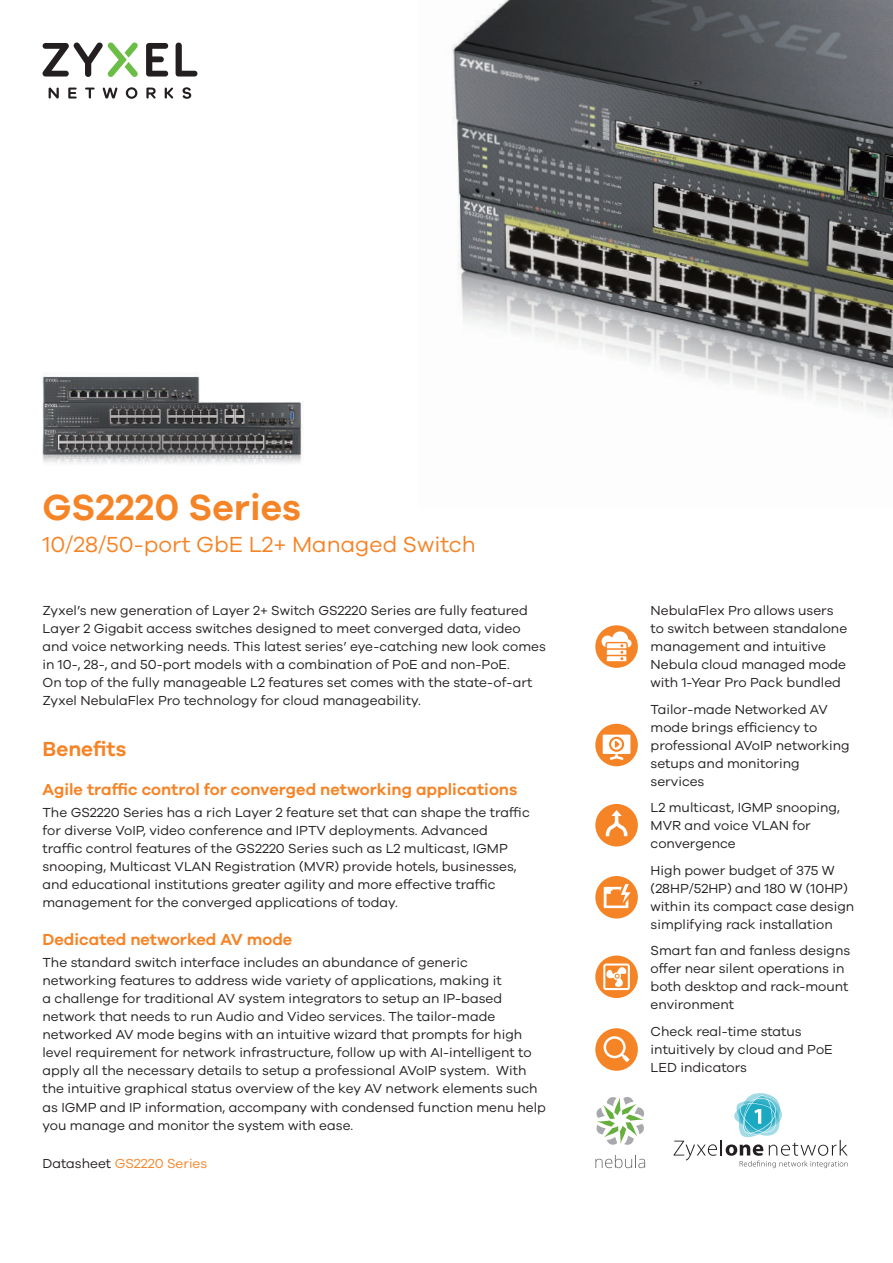
<style>
.page{position:relative;width:893px;height:1263px;background:#fff}
.page>*{position:absolute;margin:0;border:0;box-sizing:border-box;transform-origin:0 0}
.t1{font:600 37.5px "Galano Grotesque";color:#f58427}
.t2{font:22.5px "Galano Grotesque";color:#f58427}
.t3{font:600 21px "Galano Grotesque";color:#f58427}
.t4{font:600 16.5px "Galano Grotesque";color:#f58427}
.t5{font:13.5px/18px "Galano Grotesque";color:#231f20}
.t6{font:13.5px "Galano Grotesque";color:#f58427}
.s1{color:#231f20}
</style>
<div class="page">
<img style="left:42px;top:374px;width:262px;height:90px">
<img style="left:452px;top:0;width:441px;height:417px">
<svg style="left:49px;top:88px;width:10px;height:11px"></svg>
<svg style="left:68px;top:88px;width:9px;height:11px"></svg>
<svg style="left:85px;top:88px;width:10px;height:11px"></svg>
<svg style="left:103px;top:88px;width:15px;height:11px"></svg>
<svg style="left:126px;top:87px;width:11px;height:12px"></svg>
<svg style="left:165px;top:88px;width:9px;height:11px"></svg>
<svg style="left:182px;top:87px;width:9px;height:12px"></svg>
<svg style="left:146px;top:88px;width:10px;height:11px"></svg>
<svg style="left:176px;top:43px;width:21px;height:34px"></svg>
<svg style="left:146px;top:43px;width:22px;height:34px"></svg>
<svg style="left:42px;top:42px;width:96px;height:35px"></svg>
<div style="left:595px;top:1028px;width:43px;height:43px;background:#f58427;border-radius:50%"></div>
<svg style="left:604px;top:1036px;width:26px;height:26px"></svg>
<div style="left:595px;top:955px;width:43px;height:43px;background:#f58427;border-radius:50%"></div>
<svg style="left:603px;top:963px;width:27px;height:27px"></svg>
<div style="left:595px;top:804px;width:43px;height:42px;background:#f58427;border-radius:50%"></div>
<svg style="left:606px;top:810px;width:21px;height:26px"></svg>
<div style="left:595px;top:876px;width:43px;height:42px;background:#f58427;border-radius:50%"></div>
<svg style="left:604px;top:884px;width:27px;height:24px"></svg>
<svg style="left:673px;top:1093px;width:174px;height:75px"></svg>
<svg style="left:595px;top:1155px;width:50px;height:13px"></svg>
<svg style="left:596px;top:1097px;width:48px;height:48px"></svg>
<svg style="left:595px;top:625px;width:43px;height:43px"></svg>
<svg style="left:602px;top:631px;width:30px;height:30px"></svg>
<svg style="left:595px;top:724px;width:43px;height:42px"></svg>
<svg style="left:603px;top:735px;width:27px;height:25px"></svg>
<h1 class="t1" style="left:43px;top:485px;width:260px">GS2220 Series</h1>
<h2 class="t2" style="left:43px;top:531px;width:435px">10/28/50-port GbE L2+ Managed Switch</h2>
<p class="t5" style="left:43px;top:601px;width:505px">Zyxel’s new generation of Layer 2+ Switch GS2220 Series are fully featured Layer 2 Gigabit access switches designed to meet converged data, video and voice networking needs. This latest series’ eye-catching new look comes in 10-, 28-, and 50-port models with a combination of PoE and non-PoE.<br>On top of the fully manageable L2 features set comes with the state-of-art Zyxel NebulaFlex Pro technology for cloud manageability.</p>
<h3 class="t3" style="left:43px;top:736px;width:85px">Benefits</h3>
<p class="t4" style="left:43px;top:779px;width:476px">Agile traffic control for converged networking applications</p>
<p class="t5" style="left:43px;top:803px;width:489px">The GS2220 Series has a rich Layer 2 feature set that can shape the traffic for diverse VoIP, video conference and IPTV deployments. Advanced traffic control features of the GS2220 Series such as L2 multicast, IGMP snooping, Multicast VLAN Registration (MVR) provide hotels, businesses, and educational institutions greater agility and more effective traffic management for the converged applications of today.</p>
<p class="t4" style="left:43px;top:930px;width:251px">Dedicated networked AV mode</p>
<p class="t5" style="left:43px;top:953px;width:505px">The standard switch interface includes an abundance of generic<br>networking features to address wide variety of applications, making it<br>a challenge for traditional AV system integrators to setup an IP-based network that needs to run Audio and Video services. The tailor-made networked AV mode begins with an intuitive wizard that prompts for high level requirement for network infrastructure, follow up with AI-intelligent to apply all the necessary details to setup a professional AVoIP system. With the intuitive graphical status overview of the key AV network elements such as IGMP and IP information, accompany with condensed function menu help you manage and monitor the system with ease.</p>
<p class="t6" style="left:43px;top:1155px;width:166px"><span class="s1">Datasheet</span> GS2220 Series</p>
<p class="t5" style="left:651px;top:601px;width:198px">NebulaFlex Pro allows users to switch between standalone management and intuitive<br>Nebula cloud managed mode with 1-Year Pro Pack bundled</p>
<p class="t5" style="left:651px;top:700px;width:201px">Tailor-made Networked AV mode brings efficiency to professional AVoIP networking setups and monitoring services</p>
<p class="t5" style="left:651px;top:798px;width:191px">L2 multicast, IGMP snooping,<br>MVR and voice VLAN for convergence</p>
<p class="t5" style="left:651px;top:861px;width:205px">High power budget of 375 W (28HP/52HP) and 180 W (10HP) within its compact case design simplifying rack installation</p>
<p class="t5" style="left:651px;top:941px;width:201px">Smart fan and fanless designs offer near silent operations in both desktop and rack-mount environment</p>
<p class="t5" style="left:651px;top:1022px;width:184px">Check real-time status intuitively by cloud and PoE<br>LED indicators</p>
</div>
